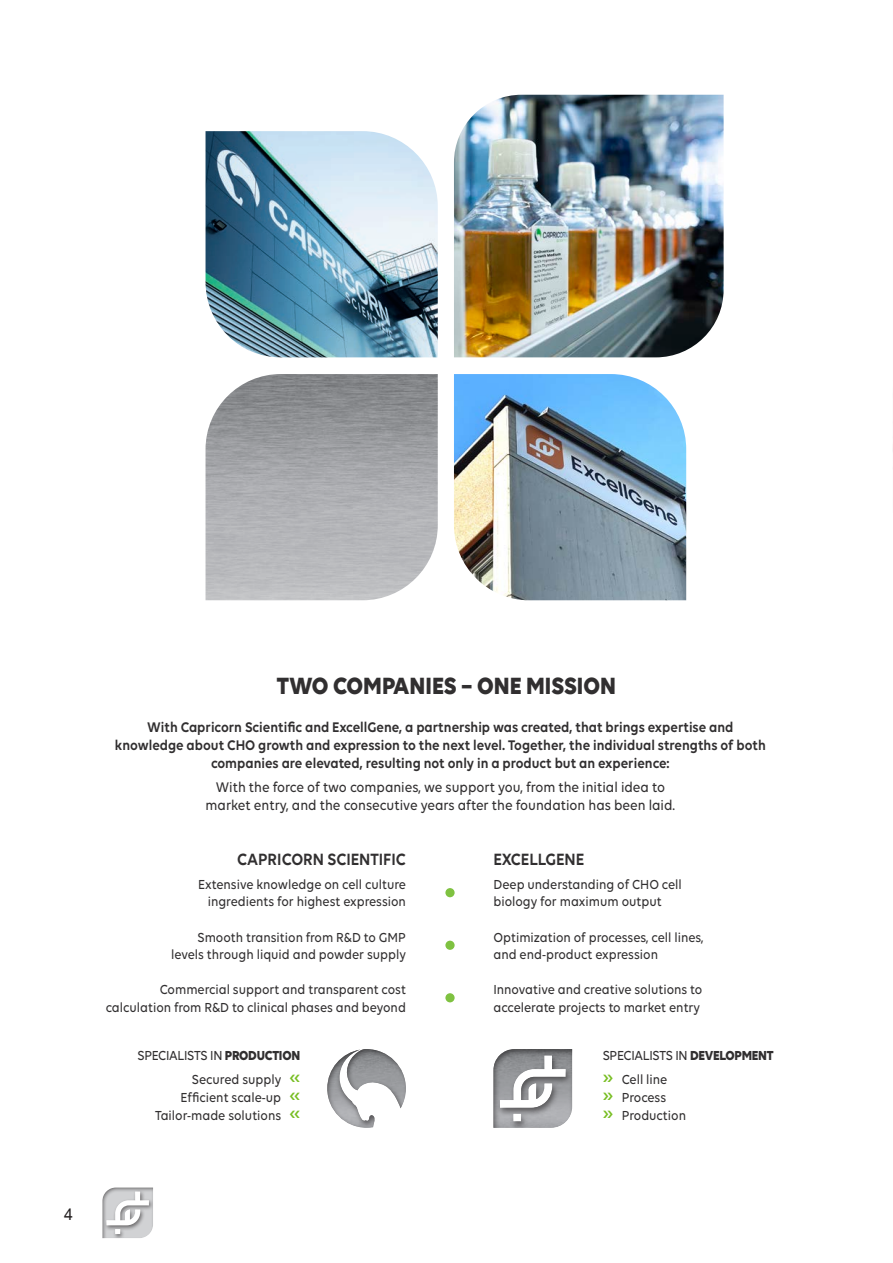
<style>
.page{position:relative;width:893px;height:1263px;background:#fff}
.page>*{position:absolute;margin:0;border:0;box-sizing:border-box;transform-origin:0 0}
.Einf__Abs{font:700 25.35px "Volte";color:#312f30;scale:.9 1}
.t1{font:500 18px "Volte";color:#231f20;scale:.9 1}
.Einf__Abs-2{font:600 17.55px "Volte";color:#312f30;scale:.9 1}
.Einf__Abs-3{font:600 15px/18px "Volte";color:#312f30;text-align:center;scale:.9 1}
.Einf__Abs-4{font:500 15px/18px "Volte";color:#312f30;text-align:center;scale:.9 1}
.Einf__Abs-5{font:500 14.1px/17.5px "Volte";color:#312f30;scale:.9 1}
.Einf__Abs-6{font:500 14.1px "Volte";letter-spacing:-.02em;color:#312f30;scale:.9 1}
.s1{font-weight:700}
.s2{font-family:"Aaux Next";font-weight:900;font-size:10.5px;color:#78be23}
</style>
<div class="page">
<div style="left:102px;top:1187px;width:51px;height:53px;background:#231f20;opacity:.59"></div>
<img style="left:454px;top:374px;width:232px;height:226px">
<img style="left:206px;top:131px;width:232px;height:226px">
<img style="left:454px;top:95px;width:270px;height:262px">
<img style="left:206px;top:374px;width:232px;height:226px">
<div style="left:445px;top:888px;width:10px;height:9px;background:#7fc241;border-radius:50%"></div>
<div style="left:445px;top:941px;width:10px;height:9px;background:#7fc241;border-radius:50%"></div>
<div style="left:445px;top:993px;width:10px;height:9px;background:#7fc241;border-radius:50%"></div>
<svg style="left:375px;top:1050px;width:31px;height:59px"></svg>
<div style="left:327px;top:1049px;width:48px;height:81px;background:#231f20;opacity:.59"></div>
<div style="left:493px;top:1048px;width:80px;height:80px;background:#231f20;opacity:.59"></div>
<p class="Einf__Abs" style="left:277px;top:670px;width:378px">TWO COMPANIES – ONE MISSION</p>
<p class="Einf__Abs-3" style="left:115px;top:718px;width:725px">With Capricorn Scientific and ExcellGene, a partnership was created, that brings expertise and knowledge about CHO growth and expression to the next level. Together, the individual strengths of both companies are elevated, resulting not only in a product but an experience:</p>
<p class="Einf__Abs-4" style="left:206px;top:778px;width:523px">With the force of two companies, we support you, from the initial idea to market entry, and the consecutive years after the foundation has been laid.</p>
<p class="Einf__Abs-2" style="left:493px;top:849px;width:102px">EXCELLGENE</p>
<p class="Einf__Abs-5" style="left:493px;top:875px;width:211px">Deep understanding of CHO cell biology for maximum output</p>
<p class="Einf__Abs-5" style="left:493px;top:928px;width:235px">Optimization of processes, cell lines, and end-product expression</p>
<p class="Einf__Abs-5" style="left:493px;top:981px;width:234px">Innovative and creative solutions to accelerate projects to market entry</p>
<p class="Einf__Abs-2" style="left:237px;top:849px;width:189px">CAPRICORN SCIENTIFIC</p>
<p class="Einf__Abs-5" style="left:198px;top:875px;width:232px;text-align:right">Extensive knowledge on cell culture ingredients for highest expression</p>
<p class="Einf__Abs-5" style="left:171px;top:928px;width:262px;text-align:right">Smooth transition from R&amp;D to GMP levels through liquid and powder supply</p>
<p class="Einf__Abs-5" style="left:160px;top:981px;width:275px">Commercial support and transparent cost</p>
<p class="Einf__Abs-5" style="left:106px;top:998px;width:335px">calculation from R&amp;D to clinical phases and beyond</p>
<p class="Einf__Abs-6" style="left:137px;top:1047px;width:182px">SPECIALISTS IN <span class="s1">PRODUCTION</span></p>
<p class="Einf__Abs-5" style="left:192px;top:1070px;width:122px">Secured supply <span class="s2">&lt;&lt;</span></p>
<p class="Einf__Abs-5" style="left:181px;top:1088px;width:134px">Efficient scale-up <span class="s2">&lt;&lt;</span></p>
<p class="Einf__Abs-5" style="left:155px;top:1106px;width:163px">Tailor-made solutions <span class="s2">&lt;&lt;</span></p>
<p class="Einf__Abs-6" style="left:603px;top:1047px;width:191px">SPECIALISTS IN <span class="s1">DEVELOPMENT</span></p>
<p class="Einf__Abs-5" style="left:603px;top:1070px;width:73px"><span class="s2">&gt;&gt;</span> Cell line</p>
<p class="Einf__Abs-5" style="left:603px;top:1088px;width:72px"><span class="s2">&gt;&gt;</span> Process</p>
<p class="Einf__Abs-5" style="left:603px;top:1106px;width:94px"><span class="s2">&gt;&gt;</span> Production</p>
<p class="t1" style="left:64px;top:1204px;width:12px">4</p>
</div>
